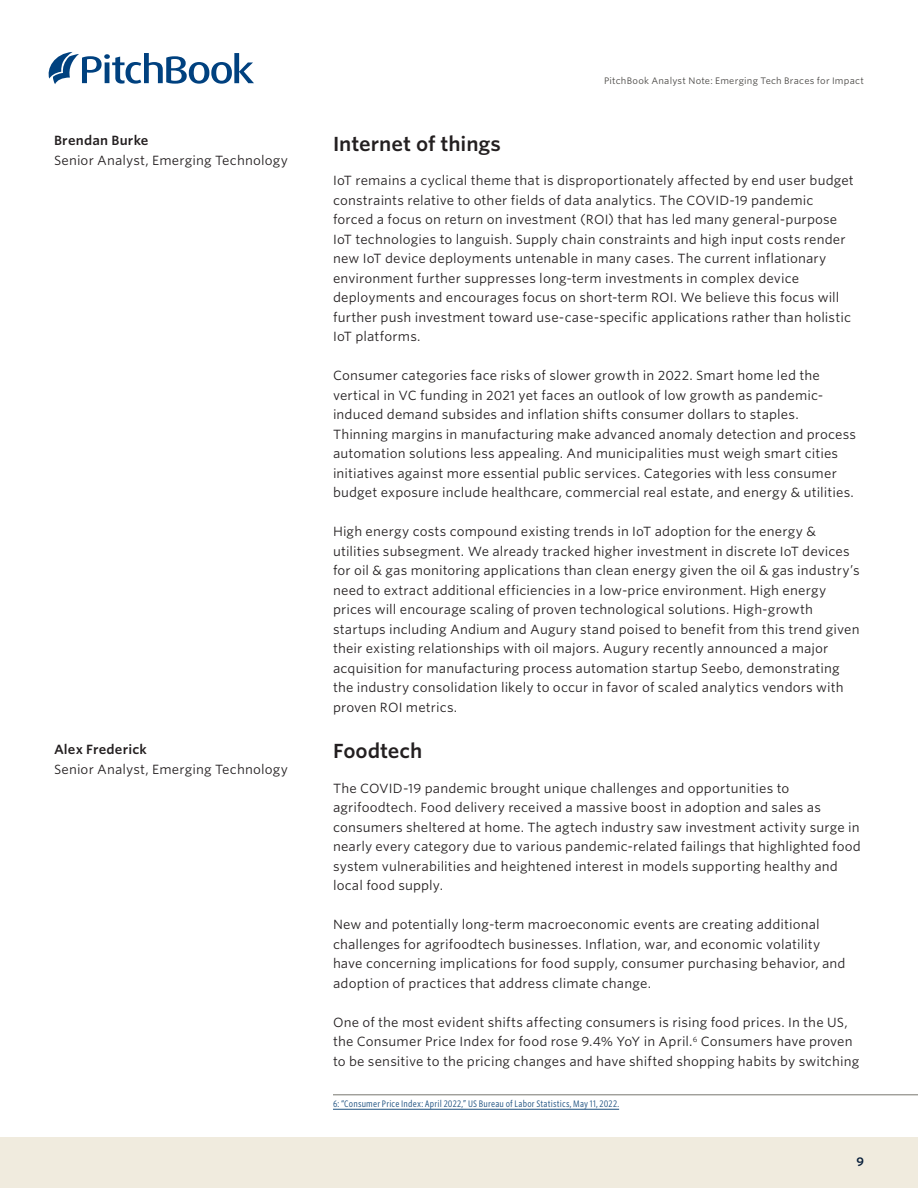
<style>
.page{position:relative;width:918px;height:1188px;background:#fff}
.page>*{position:absolute;margin:0;border:0;box-sizing:border-box;transform-origin:0 0}
.AN_Section_title{font:600 19.5px "Whitney S Sm";letter-spacing:-.005em;color:#231f20}
.AN_Body_copy{font:12.75px/19.5px "Whitney S Sm";letter-spacing:.01em;color:#231f20}
.t1{font:600 12px "Whitney S Sm";color:#051c38}
.AN_Footnote{font:9px "Whitney Cond S Sm";letter-spacing:.02em;color:#1d5080}
.t2{font:9px "Whitney S Sm";letter-spacing:.025em;color:#484643}
.s1{font-weight:600}
</style>
<div class="page">
<svg style="left:49px;top:52px;width:205px;height:32px"></svg>
<div style="left:0;top:1137px;width:918px;height:51px;background:#f0ebde"></div>
<hr style="left:333px;top:1095px;width:585px;height:1px;background:#78766f">
<hr style="left:333px;top:1109px;width:286px;height:1px;background:#1d5080">
<p class="AN_Body_copy" style="left:54px;top:131px;width:236px"><span class="s1">Brendan Burke<br></span>Senior Analyst, Emerging Technology</p>
<p class="AN_Body_copy" style="left:54px;top:740px;width:236px"><span class="s1">Alex Frederick<br></span>Senior Analyst, Emerging Technology</p>
<p class="t2" style="left:604px;top:75px;width:261px">PitchBook Analyst Note: Emerging Tech Braces for Impact</p>
<p class="AN_Section_title" style="left:333px;top:130px;width:170px">Internet of things</p>
<p class="AN_Body_copy" style="left:333px;top:170px;width:522px">IoT remains a cyclical theme that is disproportionately affected by end user budget constraints relative to other fields of data analytics. The COVID-19 pandemic forced a focus on return on investment (ROI) that has led many general-purpose IoT technologies to languish. Supply chain constraints and high input costs render new IoT device deployments untenable in many cases. The current inflationary environment further suppresses long-term investments in complex device deployments and encourages focus on short-term ROI. We believe this focus will further push investment toward use-case-specific applications rather than holistic IoT platforms.</p>
<p class="AN_Body_copy" style="left:333px;top:365px;width:525px">Consumer categories face risks of slower growth in 2022. Smart home led the vertical in VC funding in 2021 yet faces an outlook of low growth as pandemic&shy;induced demand subsides and inflation shifts consumer dollars to staples.<br>Thinning margins in manufacturing make advanced anomaly detection and process automation solutions less appealing. And municipalities must weigh smart cities initiatives against more essential public services. Categories with less consumer budget exposure include healthcare, commercial real estate, and energy &amp; utilities.</p>
<p class="AN_Body_copy" style="left:333px;top:521px;width:528px">High energy costs compound existing trends in IoT adoption for the energy &amp; utilities subsegment. We already tracked higher investment in discrete IoT devices for oil &amp; gas monitoring applications than clean energy given the oil &amp; gas industry’s need to extract additional efficiencies in a low-price environment. High energy prices will encourage scaling of proven technological solutions. High-growth startups including Andium and Augury stand poised to benefit from this trend given their existing relationships with oil majors. Augury recently announced a major acquisition for manufacturing process automation startup Seebo, demonstrating the industry consolidation likely to occur in favor of scaled analytics vendors with proven ROI metrics.</p>
<p class="AN_Section_title" style="left:333px;top:737px;width:91px">Foodtech</p>
<p class="AN_Body_copy" style="left:333px;top:778px;width:529px">The COVID-19 pandemic brought unique challenges and opportunities to agrifoodtech. Food delivery received a massive boost in adoption and sales as consumers sheltered at home. The agtech industry saw investment activity surge in nearly every category due to various pandemic-related failings that highlighted food system vulnerabilities and heightened interest in models supporting healthy and local food supply.</p>
<p class="AN_Body_copy" style="left:333px;top:914px;width:514px">New and potentially long-term macroeconomic events are creating additional challenges for agrifoodtech businesses. Inflation, war, and economic volatility have concerning implications for food supply, consumer purchasing behavior, and adoption of practices that address climate change.</p>
<p class="AN_Body_copy" style="left:333px;top:1012px;width:528px">One of the most evident shifts affecting consumers is rising food prices. In the US, the Consumer Price Index for food rose 9.4% YoY in April.<sup>6</sup> Consumers have proven to be sensitive to the pricing changes and have shifted shopping habits by switching</p>
<p class="AN_Footnote" style="left:333px;top:1098px;width:288px">6: “Consumer Price Index: April 2022,” US Bureau of Labor Statistics, May 11, 2022.</p>
<p class="t1" style="left:856px;top:1153px;width:9px">9</p>
</div>
